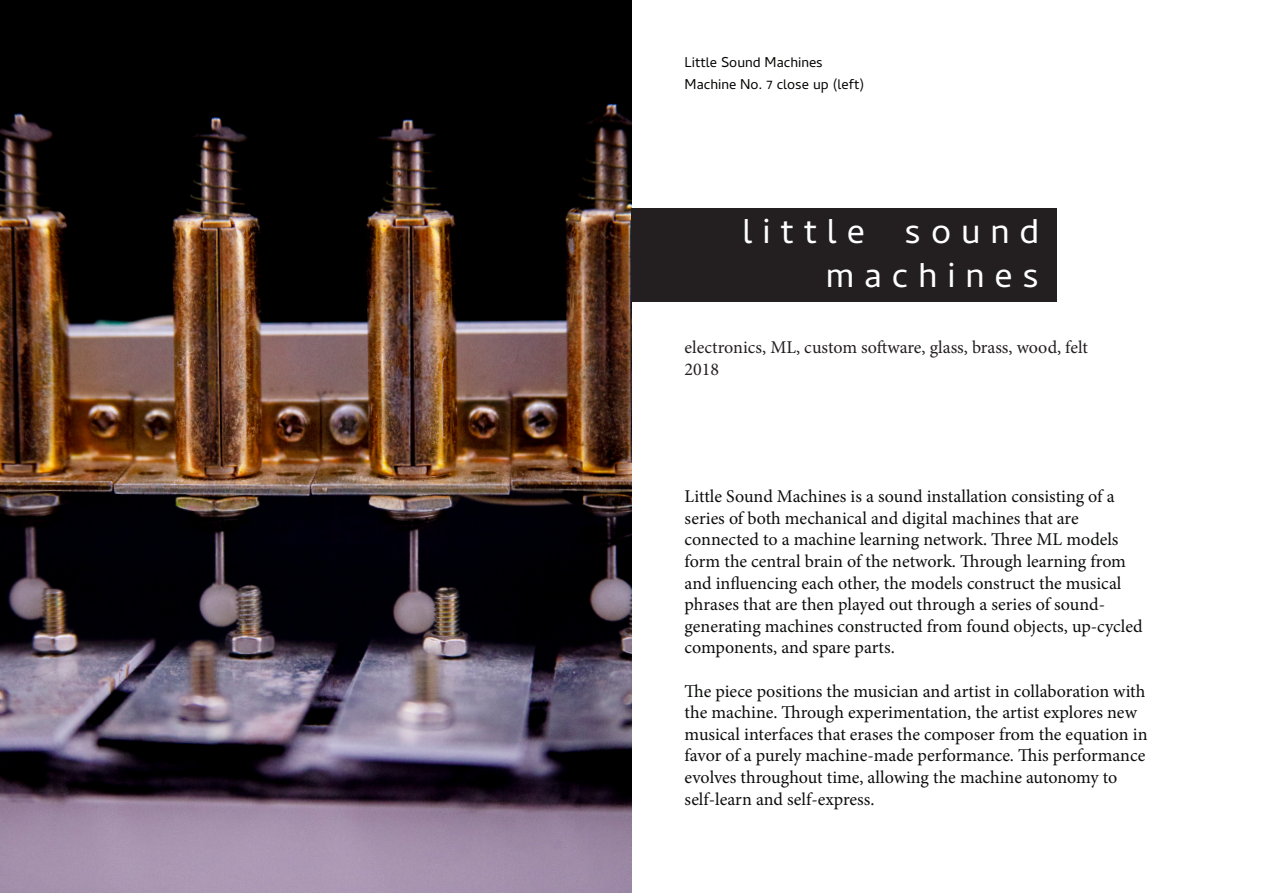
<style>
.page{position:relative;width:1263px;height:893px;background:#fff}
.page>*{position:absolute;margin:0;border:0;box-sizing:border-box;transform-origin:0 0}
.t1{font:45px/43.3px "Cambay Devanagari";color:#fff;text-align:right}
.t2{font:18px/21.6px "Minion Pro";color:#0c0e0c}
.t3{font:18px "Minion Pro";color:#231f20}
.t4{font:18px "Cambay Devanagari";color:#040503}
</style>
<div class="page">
<img style="left:0;top:0;width:631px;height:893px">
<div style="left:631px;top:208px;width:426px;height:94px;background:#231f20"></div>
<p class="t4" style="left:685px;top:53px;width:140px">Little Sound Machines</p>
<p class="t4" style="left:685px;top:75px;width:181px">Machine No. 7 close up (left)</p>
<p class="t1" style="left:742px;top:216px;width:298px">l i t t l e s o u n d m a c h i n e s</p>
<p class="t3" style="left:685px;top:335px;width:405px">electronics, ML, custom software, glass, brass, wood, felt</p>
<p class="t3" style="left:685px;top:357px;width:36px">2018</p>
<p class="t2" style="left:685px;top:486px;width:431px">Little Sound Machines is a sound installation consisting of a</p>
<p class="t2" style="left:685px;top:507px;width:396px">series of both mechanical and digital machines that are</p>
<p class="t2" style="left:685px;top:529px;width:443px">connected to a machine learning network. Three ML models form the central brain of the network. Through learning from and influencing each other, the models construct the musical phrases that are then played out through a series of sound-</p>
<p class="t2" style="left:685px;top:615px;width:459px">generating machines constructed from found objects, up-cycled components, and spare parts.</p>
<p class="t2" style="left:685px;top:680px;width:464px">The piece positions the musician and artist in collaboration with the machine. Through experimentation, the artist explores new musical interfaces that erases the composer from the equation in favor of a purely machine-made performance. This performance evolves throughout time, allowing the machine autonomy to</p>
<p class="t2" style="left:685px;top:788px;width:191px">self-learn and self-express.</p>
</div>
